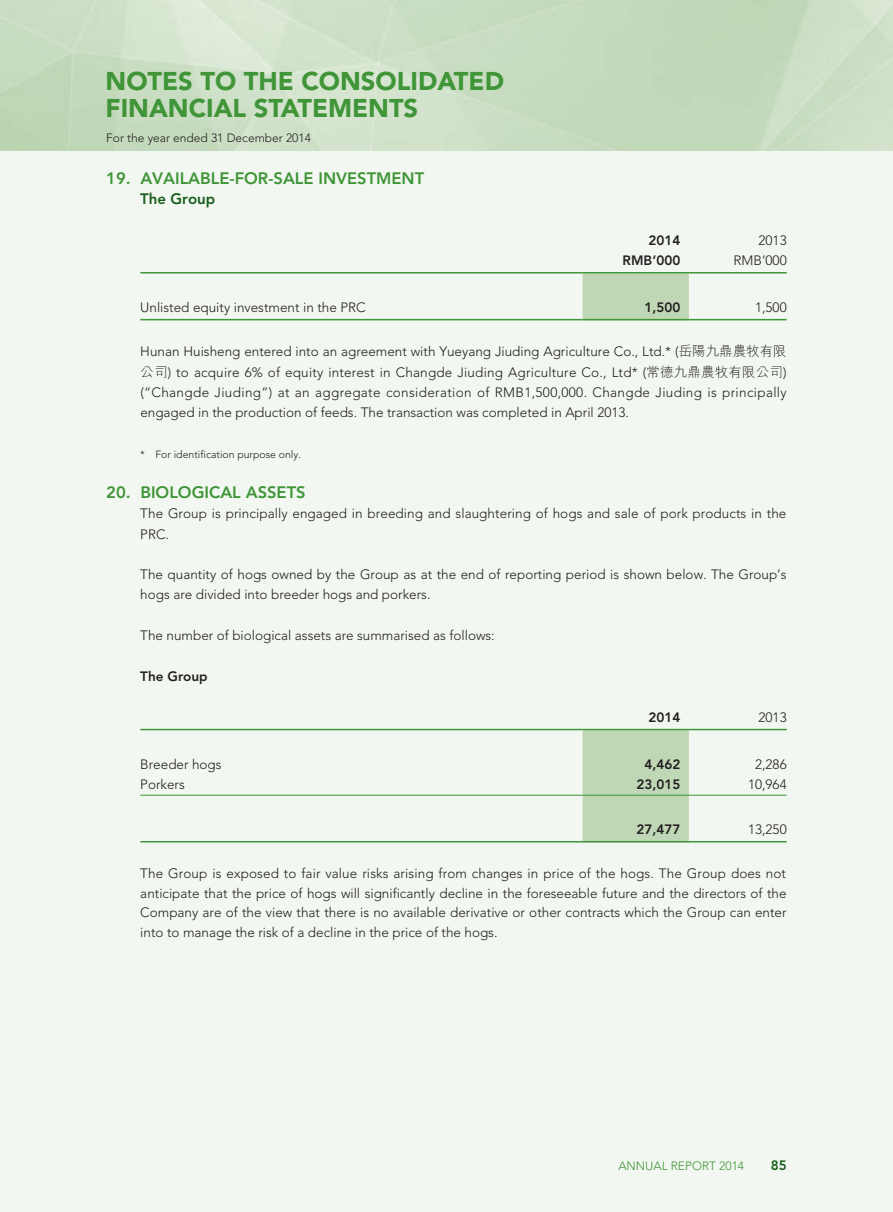
<style>
.page{position:relative;width:893px;height:1212px;background:#fff}
.page>*{position:absolute;margin:0;border:0;box-sizing:border-box;transform-origin:0 0}
.t1{font:900 25.5px/27px "Avenir LT Std";color:#3f9537}
._01_H1{font:800 16.5px "Avenir LT Std";color:#3f9537}
._02_H2{font:800 15px "Avenir LT Std";color:#165d1b}
._00_txt{font:300 13.5px/20.2px "Avenir LT Std";color:#231f20;text-align:justify}
._50_Table_txt{font:300 13.5px "Avenir LT Std";color:#231f20}
._50_Table_txt-2{font:800 13.5px "Avenir LT Std";color:#231f20}
._00_txt-2{font:800 13.5px "Avenir LT Std";color:#231f20}
.t2{font:800 13.5px "Avenir LT Std";color:#165d1b}
.t3{font:300 12px "Avenir LT Std";color:#231f20}
.t4{font:300 12px "Avenir LT Std";color:#3f9537}
._06_Notes{font:300 10.5px "Avenir LT Std";color:#231f20}
.s1{font-family:"M Hei HK"}
</style>
<div class="page">
<div style="left:0;top:151px;width:893px;height:1061px;background:#f2f7f1"></div>
<div style="left:583px;top:273px;width:106px;height:46px;background:#bfd7b5"></div>
<hr style="left:140px;top:272px;width:443px;height:1px;background:#3f9537">
<hr style="left:583px;top:272px;width:106px;height:1px;background:#3f9537">
<hr style="left:689px;top:272px;width:98px;height:1px;background:#3f9537">
<hr style="left:140px;top:319px;width:443px;height:1px;background:#3f9537">
<hr style="left:583px;top:319px;width:106px;height:1px;background:#3f9537">
<hr style="left:689px;top:319px;width:98px;height:1px;background:#3f9537">
<div style="left:583px;top:730px;width:106px;height:111px;background:#bfd7b5"></div>
<hr style="left:140px;top:729px;width:443px;height:1px;background:#3f9537">
<hr style="left:583px;top:729px;width:106px;height:1px;background:#3f9537">
<hr style="left:689px;top:729px;width:98px;height:1px;background:#3f9537">
<hr style="left:140px;top:795px;width:443px;height:1px;background:#3f9537">
<hr style="left:583px;top:795px;width:106px;height:1px;background:#3f9537">
<hr style="left:689px;top:795px;width:98px;height:1px;background:#3f9537">
<hr style="left:140px;top:841px;width:443px;height:1px;background:#3f9537">
<hr style="left:583px;top:841px;width:106px;height:1px;background:#3f9537">
<hr style="left:689px;top:841px;width:98px;height:1px;background:#3f9537">
<h1 class="t1" style="left:106px;top:68px;width:400px">NOTES TO THE CONSOLIDATED<br>FINANCIAL STATEMENTS</h1>
<p class="t3" style="left:106px;top:131px;width:206px">For the year ended 31 December 2014</p>
<p class="_01_H1" style="left:106px;top:168px;width:319px">19. AVAILABLE-FOR-SALE INVESTMENT</p>
<p class="_02_H2" style="left:140px;top:190px;width:76px">The Group</p>
<p class="_50_Table_txt-2" style="left:648px;top:232px;width:33px">2014</p>
<p class="_50_Table_txt" style="left:759px;top:232px;width:30px">2013</p>
<p class="_50_Table_txt-2" style="left:623px;top:252px;width:59px">RMB’000</p>
<p class="_50_Table_txt" style="left:734px;top:252px;width:55px">RMB’000</p>
<p class="_50_Table_txt" style="left:140px;top:299px;width:227px">Unlisted equity investment in the PRC</p>
<p class="_50_Table_txt-2" style="left:644px;top:299px;width:37px">1,500</p>
<p class="_50_Table_txt" style="left:755px;top:299px;width:33px">1,500</p>
<p class="_00_txt" style="left:140px;top:342px;width:648px">Hunan Huisheng entered into an agreement with Yueyang Jiuding Agriculture Co., Ltd.* (<span class="s1">岳陽九鼎農牧有限公司</span>) to acquire 6% of equity interest in Changde Jiuding Agriculture Co., Ltd* (<span class="s1">常德九鼎農牧有限公司</span>) (“Changde Jiuding”) at an aggregate consideration of RMB1,500,000. Changde Jiuding is principally engaged in the production of feeds. The transaction was completed in April 2013.</p>
<p class="_06_Notes" style="left:140px;top:448px;width:162px">* For identification purpose only.</p>
<p class="_01_H1" style="left:106px;top:483px;width:201px">20. BIOLOGICAL ASSETS</p>
<p class="_00_txt" style="left:140px;top:504px;width:648px">The Group is principally engaged in breeding and slaughtering of hogs and sale of pork products in the<br>PRC.</p>
<p class="_00_txt" style="left:140px;top:564px;width:648px">The quantity of hogs owned by the Group as at the end of reporting period is shown below. The Group’s hogs are divided into breeder hogs and porkers.</p>
<p class="_00_txt" style="left:140px;top:625px;width:356px">The number of biological assets are summarised as follows:</p>
<p class="_00_txt-2" style="left:140px;top:668px;width:69px">The Group</p>
<p class="_50_Table_txt-2" style="left:648px;top:709px;width:33px">2014</p>
<p class="_50_Table_txt" style="left:759px;top:709px;width:30px">2013</p>
<p class="_50_Table_txt" style="left:140px;top:756px;width:83px">Breeder hogs</p>
<p class="_50_Table_txt-2" style="left:644px;top:756px;width:37px">4,462</p>
<p class="_50_Table_txt" style="left:755px;top:756px;width:33px">2,286</p>
<p class="_50_Table_txt" style="left:140px;top:776px;width:46px">Porkers</p>
<p class="_50_Table_txt-2" style="left:636px;top:776px;width:45px">23,015</p>
<p class="_50_Table_txt" style="left:748px;top:776px;width:40px">10,964</p>
<p class="_50_Table_txt-2" style="left:636px;top:821px;width:45px">27,477</p>
<p class="_50_Table_txt" style="left:748px;top:821px;width:40px">13,250</p>
<p class="_00_txt" style="left:140px;top:864px;width:648px;line-height:19.5px">The Group is exposed to fair value risks arising from changes in price of the hogs. The Group does not anticipate that the price of hogs will significantly decline in the foreseeable future and the directors of the Company are of the view that there is no available derivative or other contracts which the Group can enter into to manage the risk of a decline in the price of the hogs.</p>
<p class="t4" style="left:618px;top:1158px;width:127px">ANNUAL REPORT 2014</p>
<p class="t2" style="left:771px;top:1157px;width:17px">85</p>
</div>
